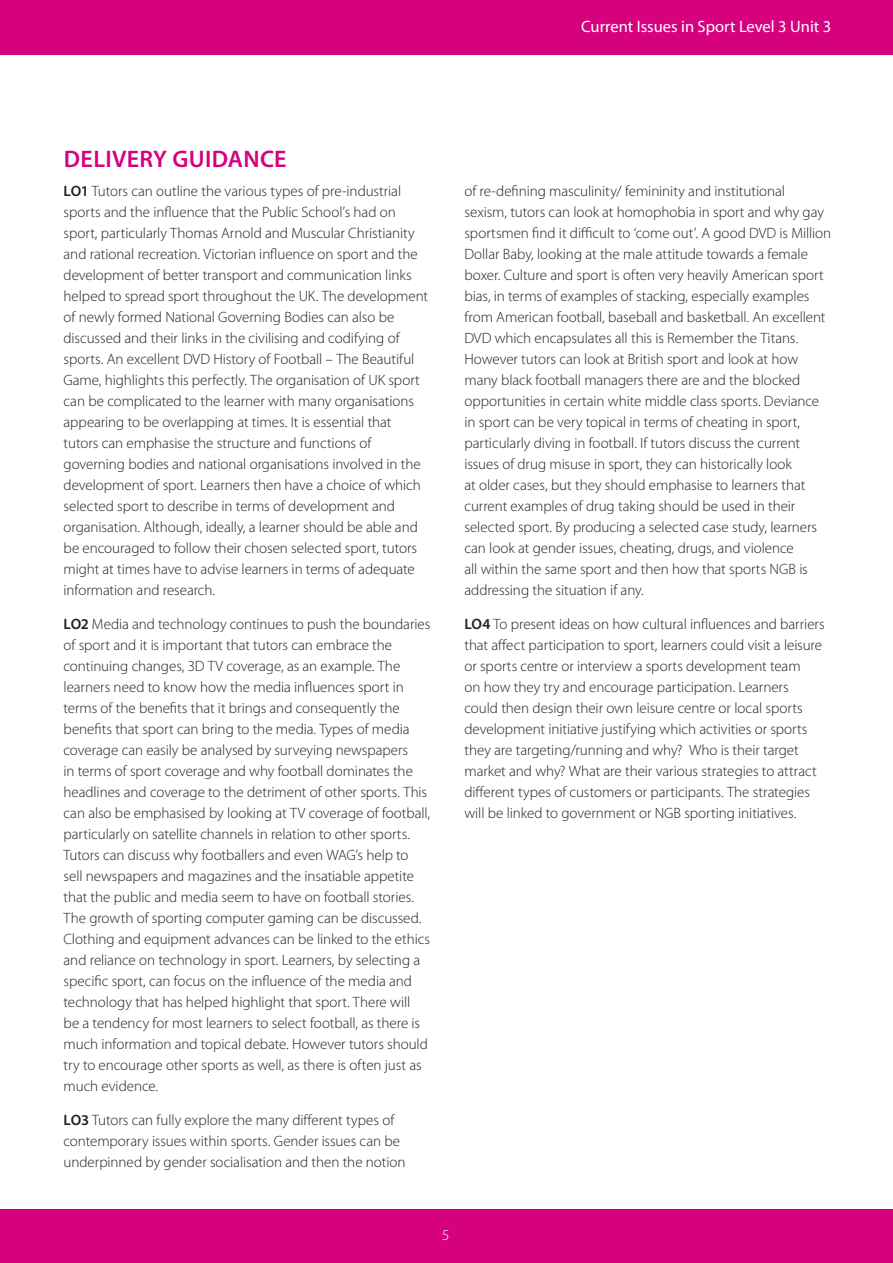
<style>
.page{position:relative;width:893px;height:1263px;background:#fff}
.page>*{position:absolute;margin:0;border:0;box-sizing:border-box;transform-origin:0 0}
.subhead{font:600 24px "Myriad Pro";letter-spacing:.015em;color:#d6017f}
.t1{font:16.5px "Myriad Pro";color:#fff}
.body{font:300 15px/21px "Myriad Pro";letter-spacing:-.005em;color:#231f20}
.t2{font:300 15px "Myriad Pro";color:#fff}
.s1{font-weight:600}
</style>
<div class="page">
<div style="left:0;top:1209px;width:893px;height:54px;background:#d6017f"></div>
<div style="left:0;top:0;width:893px;height:54px;background:#d6017f"></div>
<p class="t1" style="left:581px;top:17px;width:252px">Current Issues in Sport Level 3 Unit 3</p>
<p class="subhead" style="left:64px;top:143px;width:224px">DELIVERY GUIDANCE</p>
<p class="body" style="left:64px;top:181px;width:366px"><span class="s1">LO1</span> Tutors can outline the various types of pre-industrial sports and the influence that the Public School’s had on sport, particularly Thomas Arnold and Muscular Christianity and rational recreation. Victorian influence on sport and the development of better transport and communication links helped to spread sport throughout the UK. The development of newly formed National Governing Bodies can also be discussed and their links in the civilising and codifying of sports. An excellent DVD History of Football – The Beautiful Game, highlights this perfectly. The organisation of UK sport can be complicated to the learner with many organisations appearing to be overlapping at times. It is essential that tutors can emphasise the structure and functions of governing bodies and national organisations involved in the development of sport. Learners then have a choice of which selected sport to describe in terms of development and organisation. Although, ideally, a learner should be able and be encouraged to follow their chosen selected sport, tutors might at times have to advise learners in terms of adequate information and research.</p>
<p class="body" style="left:64px;top:614px;width:368px"><span class="s1">LO2</span> Media and technology continues to push the boundaries of sport and it is important that tutors can embrace the continuing changes, 3D TV coverage, as an example. The learners need to know how the media influences sport in terms of the benefits that it brings and consequently the benefits that sport can bring to the media. Types of media coverage can easily be analysed by surveying newspapers<br>in terms of sport coverage and why football dominates the headlines and coverage to the detriment of other sports. This can also be emphasised by looking at TV coverage of football, particularly on satellite channels in relation to other sports.<br>Tutors can discuss why footballers and even WAG’s help to sell newspapers and magazines and the insatiable appetite that the public and media seem to have on football stories.<br>The growth of sporting computer gaming can be discussed.<br>Clothing and equipment advances can be linked to the ethics and reliance on technology in sport. Learners, by selecting a specific sport, can focus on the influence of the media and technology that has helped highlight that sport. There will<br>be a tendency for most learners to select football, as there is much information and topical debate. However tutors should try to encourage other sports as well, as there is often just as much evidence.</p>
<p class="body" style="left:64px;top:1110px;width:343px"><span class="s1">LO3</span> Tutors can fully explore the many different types of contemporary issues within sports. Gender issues can be underpinned by gender socialisation and then the notion</p>
<p class="body" style="left:464px;top:181px;width:368px">of re-defining masculinity/ femininity and institutional sexism, tutors can look at homophobia in sport and why gay sportsmen find it difficult to ‘come out’. A good DVD is Million Dollar Baby, looking at the male attitude towards a female boxer. Culture and sport is often very heavily American sport bias, in terms of examples of stacking, especially examples from American football, baseball and basketball. An excellent DVD which encapsulates all this is Remember the Titans.<br>However tutors can look at British sport and look at how many black football managers there are and the blocked opportunities in certain white middle class sports. Deviance in sport can be very topical in terms of cheating in sport, particularly diving in football. If tutors discuss the current issues of drug misuse in sport, they can historically look<br>at older cases, but they should emphasise to learners that current examples of drug taking should be used in their selected sport. By producing a selected case study, learners can look at gender issues, cheating, drugs, and violence<br>all within the same sport and then how that sports NGB is addressing the situation if any.</p>
<p class="body" style="left:464px;top:614px;width:362px"><span class="s1">LO4</span> To present ideas on how cultural influences and barriers that affect participation to sport, learners could visit a leisure or sports centre or interview a sports development team<br>on how they try and encourage participation. Learners could then design their own leisure centre or local sports development initiative justifying which activities or sports they are targeting/running and why? Who is their target market and why? What are their various strategies to attract different types of customers or participants. The strategies will be linked to government or NGB sporting initiatives.</p>
<p class="t2" style="left:442px;top:1226px;width:9px">5</p>
</div>
